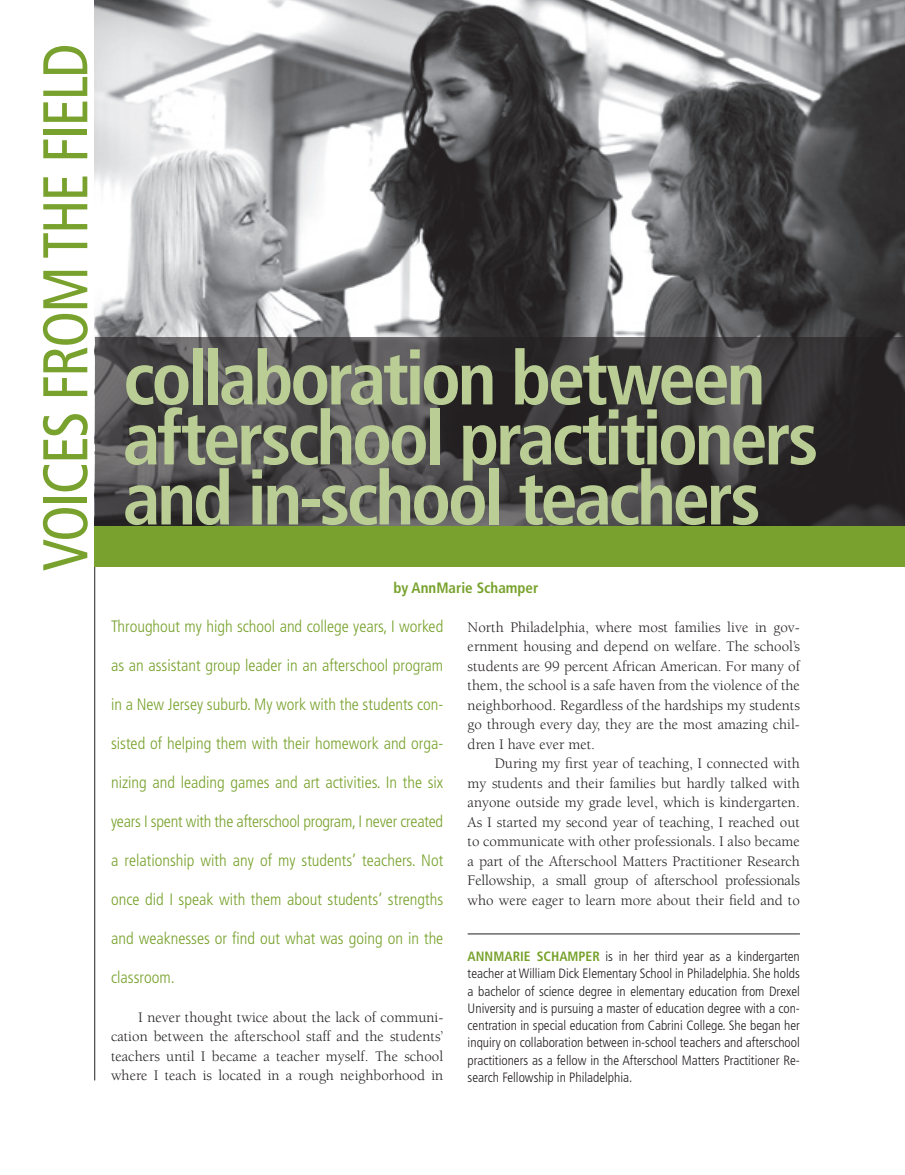
<style>
.page{position:relative;width:905px;height:1175px;background:#fff}
.page>*{position:absolute;margin:0;border:0;box-sizing:border-box;transform-origin:0 0}
.t1{font:700 condensed 75px/60px "Frutiger";letter-spacing:-.045em;color:#bacd95}
.t2{font:condensed 63px "Frutiger";letter-spacing:-.03em;color:#78a22d;scale:.95 1}
.t3{font:300 condensed 16.5px "Frutiger";color:#78a22d}
.t4{font:15px/19.5px "Berkeley";color:#231f20;text-align:justify}
.t5{font:700 condensed 15px "Frutiger";color:#78a22d}
.t6{font:300 condensed 13.5px/17.2px "Frutiger";color:#231f20;text-align:justify}
.t7{font:700 condensed 13.5px "Frutiger";color:#78a22d}
</style>
<div class="page">
<hr style="left:94px;top:0;width:1px;height:1080px;background:#231f20">
<img style="left:94px;top:0;width:810px;height:338px">
<svg style="left:94px;top:338px;width:810px;height:188px;background:#403d3f"></svg>
<div style="left:94px;top:526px;width:810px;height:41px;background:#78a22d"></div>
<hr style="left:467px;top:933px;width:333px;height:1px;background:#231f20">
<h2 class="t2" style="left:29px;top:571px;width:557px;rotate:-90deg">voices from the field</h2>
<h1 class="t1" style="left:123px;top:348px;width:697px">collaboration between afterschool practitioners and in-school teachers</h1>
<p class="t5" style="left:393px;top:578px;width:146px">by AnnMarie Schamper</p>
<p class="t3" style="left:111px;top:616px;width:334px">Throughout my high school and college years, I worked</p>
<p class="t3" style="left:111px;top:655px;width:334px">as an assistant group leader in an afterschool program</p>
<p class="t3" style="left:111px;top:694px;width:334px">in a New Jersey suburb. My work with the students con-</p>
<p class="t3" style="left:111px;top:733px;width:334px">sisted of helping them with their homework and orga-</p>
<p class="t3" style="left:111px;top:772px;width:334px">nizing and leading games and art activities. In the six</p>
<p class="t3" style="left:111px;top:811px;width:334px">years I spent with the afterschool program, I never created</p>
<p class="t3" style="left:111px;top:850px;width:334px">a relationship with any of my students’ teachers. Not</p>
<p class="t3" style="left:111px;top:889px;width:334px">once did I speak with them about students’ strengths</p>
<p class="t3" style="left:111px;top:928px;width:334px">and weaknesses or find out what was going on in the</p>
<p class="t3" style="left:111px;top:967px;width:65px">classroom.</p>
<p class="t4" style="left:111px;top:1007px;width:334px;text-indent:27px">I never thought twice about the lack of communi&shy;cation between the afterschool staff and the students’ teachers until I became a teacher myself. The school where I teach is located in a rough neighborhood in</p>
<p class="t4" style="left:467px;top:617px;width:334px">North Philadelphia, where most families live in gov&shy;ernment housing and depend on welfare. The school’s students are 99 percent African American. For many of them, the school is a safe haven from the violence of the neighborhood. Regardless of the hardships my students go through every day, they are the most amazing chil&shy;dren I have ever met.</p>
<p class="t4" style="left:467px;top:754px;width:334px;text-indent:27px">During my first year of teaching, I connected with my students and their families but hardly talked with anyone outside my grade level, which is kindergarten.<br>As I started my second year of teaching, I reached out to communicate with other professionals. I also became a part of the Afterschool Matters Practitioner Research Fellowship, a small group of afterschool professionals who were eager to learn more about their field and to</p>
<p class="t6" style="left:467px;top:948px;width:334px;text-indent:138px">is in her third year as a kindergarten teacher at William Dick Elementary School in Philadelphia. She holds a bachelor of science degree in elementary education from Drexel University and is pursuing a master of education degree with a con&shy;centration in special education from Cabrini College. She began her inquiry on collaboration between in-school teachers and afterschool practitioners as a fellow in the Afterschool Matters Practitioner Re&shy;search Fellowship in Philadelphia.</p>
<p class="t7" style="left:467px;top:948px;width:45px">Ann Marie</p>
<p class="t7" style="left:537px;top:948px;width:16px">Schamper</p>
</div>
